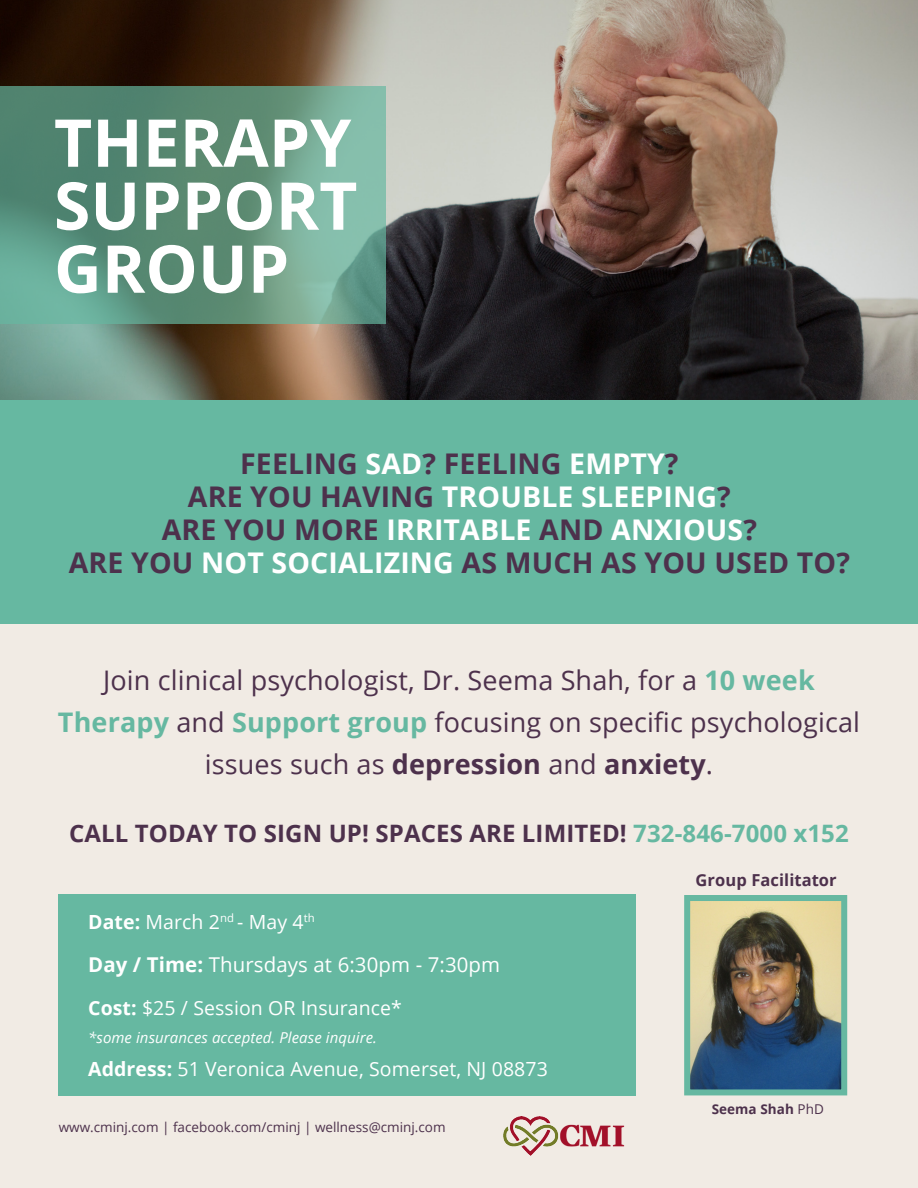
<style>
.page{position:relative;width:918px;height:1188px;background:#fff}
.page>*{position:absolute;margin:0;border:0;box-sizing:border-box;transform-origin:0 0}
.t1{font:700 66px "Open Sans";color:#fff}
.t2{font:700 28.5px "Open Sans";letter-spacing:.005em;color:#4d314c}
.t3{font:700 28.5px "Open Sans";letter-spacing:.005em;color:#fff}
.t4{font:27px/42px "Open Sans";letter-spacing:.005em;color:#4d314c;text-align:center}
.t5{font:700 24px "Open Sans";letter-spacing:.005em;color:#4d314c}
.t6{font:20.4px "Open Sans";letter-spacing:.005em;color:#fff}
.t7{font:19.5px "Open Sans";letter-spacing:.005em;color:#fff}
.t8{font:700 16.5px "Open Sans";letter-spacing:.005em;color:#4d314c}
.t9{font:italic 15px "Open Sans";letter-spacing:.005em;color:#fff}
.t10{font:13.5px "Open Sans";color:#4d314c}
.t11{font:700 13.5px "Open Sans";letter-spacing:.005em;color:#4d314c}
.s1{color:#fff}
.s2{color:#4d314c}
.s3{font-weight:700;color:#66b8a1}
.s4{font-weight:700}
.s5{color:#66b8a1}
.s6{font-weight:400}
</style>
<div class="page">
<img style="left:0;top:0;width:918px;height:401px">
<div style="left:0;top:457px;width:918px;height:731px;background:#f1ebe4"></div>
<div style="left:0;top:401px;width:918px;height:223px;background:#66b8a1"></div>
<img style="left:691px;top:902px;width:149px;height:186px">
<div style="left:684px;top:895px;width:163px;height:200px;border:6px solid #66b8a1"></div>
<div style="left:58px;top:894px;width:577px;height:202px;background:#66b8a1"></div>
<img style="left:503px;top:1117px;width:122px;height:39px">
<svg style="left:0;top:86px;width:385px;height:238px"></svg>
<p class="t1" style="left:54px;top:96px;width:299px">THERAPY</p>
<p class="t1" style="left:54px;top:159px;width:305px">SUPPORT</p>
<p class="t1" style="left:54px;top:222px;width:237px">GROUP</p>
<p class="t2" style="left:240px;top:444px;width:440px">FEELING <span class="s1">SAD</span>? FEELING <span class="s1">EMPTY</span>?</p>
<p class="t3" style="left:188px;top:477px;width:544px"><span class="s2">ARE YOU HAVING</span> TROUBLE SLEEPING<span class="s2">?</span></p>
<p class="t3" style="left:162px;top:510px;width:597px"><span class="s2">ARE YOU MORE</span> IRRITABLE <span class="s2">AND</span> ANXIOUS<span class="s2">?</span></p>
<p class="t2" style="left:69px;top:543px;width:783px">ARE YOU <span class="s1">NOT SOCIALIZING</span> AS MUCH AS YOU USED TO?</p>
<p class="t4" style="left:58px;top:658px;width:804px">Join clinical psychologist, Dr. Seema Shah, for a <span class="s3">10 week<br>Therapy</span> and <span class="s3">Support group</span> focusing on specific psychological issues such as <span class="s4">depression</span> and <span class="s4">anxiety</span>.</p>
<p class="t5" style="left:69px;top:816px;width:781px">CALL TODAY TO SIGN UP! SPACES ARE LIMITED! <span class="s5">732-846-7000 x152</span></p>
<p class="t7" style="left:88px;top:908px;width:228px"><span class="s4">Date:</span> March 2<sup>nd</sup> - May 4<sup>th</sup></p>
<p class="t6" style="left:88px;top:951px;width:414px"><span class="s4">Day / Time:</span> Thursdays at 6:30pm - 7:30pm</p>
<p class="t7" style="left:88px;top:995px;width:315px"><span class="s4">Cost:</span> $25 / Session OR Insurance*</p>
<p class="t9" style="left:88px;top:1027px;width:290px">*some insurances accepted. Please inquire.</p>
<p class="t7" style="left:88px;top:1056px;width:461px"><span class="s4">Address:</span> 51 Veronica Avenue, Somerset, NJ 08873</p>
<p class="t10" style="left:59px;top:1117px;width:388px">www.cminj.com | facebook.com/cminj | wellness@cminj.com</p>
<p class="t8" style="left:696px;top:869px;width:143px">Group Facilitator</p>
<p class="t11" style="left:712px;top:1099px;width:114px">Seema Shah <span class="s6">PhD</span></p>
</div>
